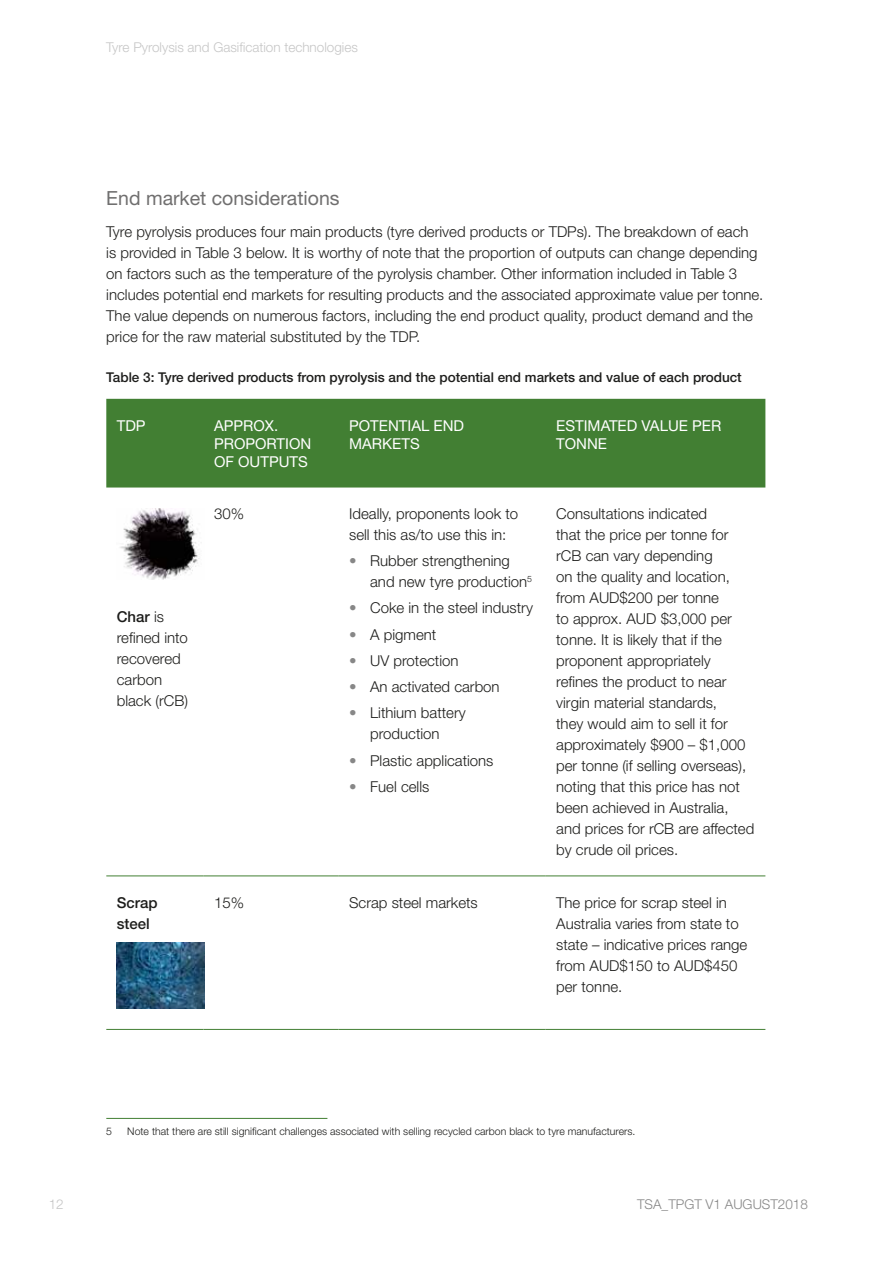
<style>
.page{position:relative;width:893px;height:1263px;background:#fff}
.page>*{position:absolute;margin:0;border:0;box-sizing:border-box;transform-origin:0 0}
.t1{font:19.5px "Helvetica Neue LT Std";color:#706f6f}
.t2{font:300 15px/21px "Helvetica Neue LT Std";color:#1d1d1b}
.t3{font:15px/18px "Helvetica Neue LT Std";color:#fff}
.t4{font:500 15px/21px "Helvetica Neue LT Std";color:#1d1d1b}
.t5{font:500 13.5px "Helvetica Neue LT Std";color:#1d1d1b}
.t6{font:300 13.5px "Helvetica Neue LT Std";color:#c6c6c6}
.t7{font:300 13.5px "Helvetica Neue LT Std";color:#878787}
.t8{font:300 10.5px "Helvetica Neue LT Std";color:#1d1d1b}
.s1{font-weight:500}
.s2{color:#878787}
</style>
<div class="page">
<div style="left:106px;top:399px;width:659px;height:88px;background:#427f33"></div>
<hr style="left:106px;top:875px;width:97px;height:1px;background:#427f33">
<hr style="left:203px;top:875px;width:136px;height:1px;background:#427f33">
<hr style="left:339px;top:875px;width:207px;height:1px;background:#427f33">
<hr style="left:546px;top:875px;width:219px;height:1px;background:#427f33">
<hr style="left:106px;top:1029px;width:97px;height:1px;background:#427f33">
<hr style="left:203px;top:1029px;width:136px;height:1px;background:#427f33">
<hr style="left:339px;top:1029px;width:207px;height:1px;background:#427f33">
<hr style="left:546px;top:1029px;width:219px;height:1px;background:#427f33">
<img style="left:120px;top:508px;width:80px;height:72px">
<img style="left:117px;top:942px;width:87px;height:66px">
<hr style="left:106px;top:1118px;width:221px;height:1px;background:#427f33">
<p class="t6" style="left:106px;top:39px;width:253px">Tyre Pyrolysis and Gasification technologies</p>
<h1 class="t1" style="left:106px;top:187px;width:235px">End market considerations</h1>
<p class="t2" style="left:106px;top:221px;width:659px">Tyre pyrolysis produces four main products (tyre derived products or TDPs). The breakdown of each<br>is provided in Table 3 below. It is worthy of note that the proportion of outputs can change depending on factors such as the temperature of the pyrolysis chamber. Other information included in Table 3 includes potential end markets for resulting products and the associated approximate value per tonne.<br>The value depends on numerous factors, including the end product quality, product demand and the price for the raw material substituted by the TDP.</p>
<p class="t5" style="left:106px;top:369px;width:637px">Table 3: Tyre derived products from pyrolysis and the potential end markets and value of each product</p>
<p class="t3" style="left:117px;top:416px;width:30px">TDP</p>
<p class="t3" style="left:214px;top:416px;width:99px">APPROX.<br>PROPORTION<br>OF OUTPUTS</p>
<p class="t3" style="left:349px;top:416px;width:117px">POTENTIAL END<br>MARKETS</p>
<p class="t3" style="left:556px;top:416px;width:167px">ESTIMATED VALUE PER<br>TONNE</p>
<p class="t2" style="left:117px;top:606px;width:73px"><span class="s1">Char</span> is refined into recovered carbon black (rCB)</p>
<p class="t2" style="left:214px;top:503px;width:32px">30%</p>
<p class="t2" style="left:349px;top:503px;width:170px">Ideally, proponents look to sell this as/to use this in:</p>
<p class="t2" style="left:370px;top:550px;width:163px;text-indent:-21px"><span class="s2">•</span> Rubber strengthening and new tyre production<sup>5</sup></p>
<p class="t2" style="left:349px;top:597px;width:185px"><span class="s2">•</span> Coke in the steel industry</p>
<p class="t2" style="left:349px;top:623px;width:89px"><span class="s2">•</span> A pigment</p>
<p class="t2" style="left:349px;top:650px;width:111px"><span class="s2">•</span> UV protection</p>
<p class="t2" style="left:349px;top:676px;width:152px"><span class="s2">•</span> An activated carbon</p>
<p class="t2" style="left:349px;top:702px;width:118px;text-align:center"><span class="s2">•</span> Lithium battery production</p>
<p class="t2" style="left:349px;top:749px;width:146px"><span class="s2">•</span> Plastic applications</p>
<p class="t2" style="left:349px;top:776px;width:82px"><span class="s2">•</span> Fuel cells</p>
<p class="t2" style="left:556px;top:503px;width:200px">Consultations indicated<br>that the price per tonne for rCB can vary depending<br>on the quality and location, from AUD$200 per tonne<br>to approx. AUD $3,000 per tonne. It is likely that if the proponent appropriately refines the product to near virgin material standards,<br>they would aim to sell it for approximately $900 – $1,000 per tonne (if selling overseas), noting that this price has not been achieved in Australia, and prices for rCB are affected by crude oil prices.</p>
<p class="t4" style="left:117px;top:892px;width:42px">Scrap steel</p>
<p class="t2" style="left:214px;top:891px;width:32px">15%</p>
<p class="t2" style="left:349px;top:891px;width:130px">Scrap steel markets</p>
<p class="t2" style="left:556px;top:891px;width:193px">The price for scrap steel in<br>Australia varies from state to state – indicative prices range from AUD$150 to AUD$450 per tonne.</p>
<p class="t6" style="left:49px;top:1196px;width:17px">12</p>
<p class="t8" style="left:106px;top:1125px;width:7px">5</p>
<p class="t8" style="left:127px;top:1125px;width:510px">Note that there are still significant challenges associated with selling recycled carbon black to tyre manufacturers.</p>
<p class="t7" style="left:637px;top:1196px;width:172px">TSA_TPGT V1 AUGUST2018</p>
</div>
